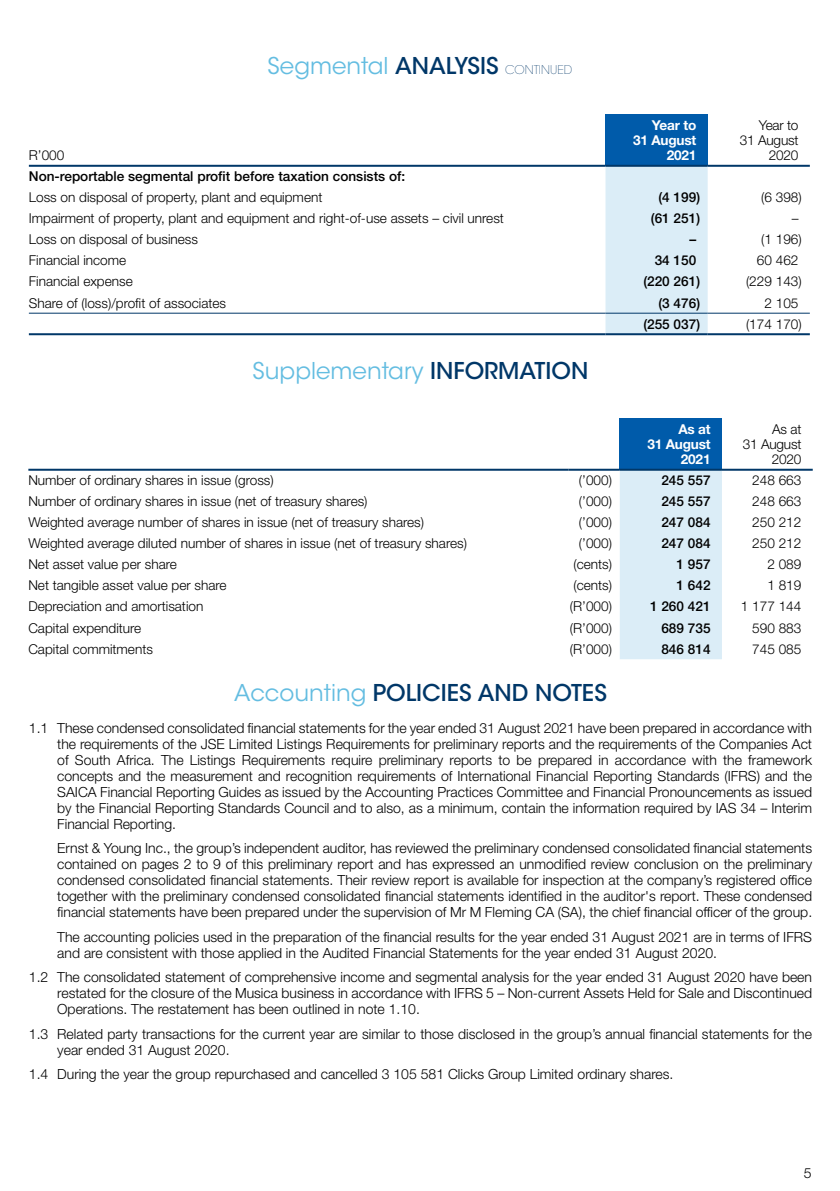
<style>
.page{position:relative;width:840px;height:1191px;background:#fff}
.page>*{position:absolute;margin:0;border:0;box-sizing:border-box;transform-origin:0 0}
.t1{font:23px "ITC Avant Garde Std";color:#64bde1}
.t2{font:500 23px "ITC Avant Garde Std";color:#003768}
.t3{font:300 14px/16px "Helvetica Neue LT Std";color:#000;text-align:justify}
.t4{font:300 13.6px/15px "Helvetica Neue LT Std";color:#000;text-align:right}
.t5{font:500 13.6px "Helvetica Neue LT Std";color:#000}
.t6{font:700 13.6px/15px "Helvetica Neue LT Std";letter-spacing:-.015em;color:#fff;text-align:right}
.s1{font-weight:500;color:#003768}
.s2{font-weight:200;font-size:12px;color:#003768}
.s3{font-weight:400;color:#64bde1}
</style>
<div class="page">
<div style="left:619px;top:419px;width:102px;height:51px;background:#005baa"></div>
<div style="left:620px;top:471px;width:101px;height:188px;background:#dbedf7"></div>
<hr style="left:28px;top:469px;width:540px;height:2px;background:#003768">
<hr style="left:568px;top:469px;width:51px;height:2px;background:#003768">
<hr style="left:619px;top:469px;width:102px;height:2px;background:#003768">
<hr style="left:721px;top:469px;width:91px;height:2px;background:#003768">
<div style="left:605px;top:115px;width:102px;height:51px;background:#005baa"></div>
<div style="left:605px;top:167px;width:102px;height:166px;background:#dbedf7"></div>
<hr style="left:29px;top:165px;width:576px;height:2px;background:#003768">
<hr style="left:29px;top:333px;width:576px;height:2px;background:#003768">
<hr style="left:605px;top:333px;width:102px;height:2px;background:#003768">
<hr style="left:707px;top:333px;width:102px;height:2px;background:#003768">
<hr style="left:29px;top:313px;width:576px;height:1px;background:#003768">
<hr style="left:605px;top:313px;width:102px;height:1px;background:#003768">
<hr style="left:707px;top:313px;width:102px;height:1px;background:#003768">
<hr style="left:605px;top:165px;width:102px;height:2px;background:#003768">
<hr style="left:707px;top:165px;width:102px;height:2px;background:#003768">
<p class="t4" style="left:29px;top:147px;width:37px">R’000</p>
<h1 class="t1" style="left:267px;top:51px;width:306px">Segmental <span class="s1">ANALYSIS</span> <span class="s2">CONTINUED</span></h1>
<p class="t6" style="left:632px;top:117px;width:65px">Year to<br>31 August<br>2021</p>
<p class="t4" style="left:739px;top:117px;width:60px">Year to<br>31 August<br>2020</p>
<p class="t5" style="left:29px;top:168px;width:377px">Non-reportable segmental profit before taxation consists of:</p>
<p class="t4" style="left:29px;top:190px;width:295px">Loss on disposal of property, plant and equipment</p>
<p class="t5" style="left:658px;top:189px;width:43px">(4 199)</p>
<p class="t4" style="left:760px;top:190px;width:42px">(6 398)</p>
<p class="t4" style="left:29px;top:211px;width:476px">Impairment of property, plant and equipment and right-of-use assets – civil unrest</p>
<p class="t5" style="left:650px;top:210px;width:51px">(61 251)</p>
<p class="t4" style="left:791px;top:211px;width:8px">–</p>
<p class="t4" style="left:29px;top:232px;width:170px">Loss on disposal of business</p>
<p class="t5" style="left:689px;top:231px;width:8px">–</p>
<p class="t4" style="left:760px;top:232px;width:42px">(1 196)</p>
<p class="t4" style="left:29px;top:253px;width:99px">Financial income</p>
<p class="t5" style="left:654px;top:252px;width:43px">34 150</p>
<p class="t4" style="left:756px;top:253px;width:43px">60 462</p>
<p class="t4" style="left:29px;top:274px;width:105px">Financial expense</p>
<p class="t5" style="left:643px;top:273px;width:58px">(220 261)</p>
<p class="t4" style="left:745px;top:274px;width:57px">(229 143)</p>
<p class="t4" style="left:29px;top:295px;width:198px">Share of (loss)/profit of associates</p>
<p class="t5" style="left:658px;top:294px;width:43px">(3 476)</p>
<p class="t4" style="left:764px;top:295px;width:36px">2 105</p>
<p class="t5" style="left:643px;top:316px;width:58px">(255 037)</p>
<p class="t4" style="left:745px;top:316px;width:57px">(174 170)</p>
<h1 class="t1" style="left:252px;top:357px;width:337px">Supplementary <span class="s1">INFORMATION</span></h1>
<p class="t6" style="left:647px;top:421px;width:65px">As at<br>31 August<br>2021</p>
<p class="t4" style="left:742px;top:421px;width:60px">As at<br>31 August<br>2020</p>
<p class="t4" style="left:28px;top:472px;width:247px">Number of ordinary shares in issue (gross)</p>
<p class="t4" style="left:578px;top:472px;width:35px">(’000)</p>
<p class="t5" style="left:661px;top:472px;width:51px">245 557</p>
<p class="t4" style="left:751px;top:472px;width:51px">248 663</p>
<p class="t4" style="left:28px;top:493px;width:340px">Number of ordinary shares in issue (net of treasury shares)</p>
<p class="t4" style="left:578px;top:493px;width:35px">(’000)</p>
<p class="t5" style="left:661px;top:493px;width:51px">245 557</p>
<p class="t4" style="left:751px;top:493px;width:51px">248 663</p>
<p class="t4" style="left:28px;top:514px;width:397px">Weighted average number of shares in issue (net of treasury shares)</p>
<p class="t4" style="left:578px;top:514px;width:35px">(’000)</p>
<p class="t5" style="left:661px;top:514px;width:51px">247 084</p>
<p class="t4" style="left:751px;top:514px;width:51px">250 212</p>
<p class="t4" style="left:28px;top:535px;width:440px">Weighted average diluted number of shares in issue (net of treasury shares)</p>
<p class="t4" style="left:578px;top:535px;width:35px">(’000)</p>
<p class="t5" style="left:661px;top:535px;width:51px">247 084</p>
<p class="t4" style="left:751px;top:535px;width:51px">250 212</p>
<p class="t4" style="left:28px;top:557px;width:150px">Net asset value per share</p>
<p class="t4" style="left:573px;top:557px;width:40px">(cents)</p>
<p class="t5" style="left:676px;top:556px;width:36px">1 957</p>
<p class="t4" style="left:766px;top:557px;width:36px">2 089</p>
<p class="t4" style="left:28px;top:578px;width:200px">Net tangible asset value per share</p>
<p class="t4" style="left:573px;top:578px;width:40px">(cents)</p>
<p class="t5" style="left:676px;top:577px;width:36px">1 642</p>
<p class="t4" style="left:766px;top:578px;width:36px">1 819</p>
<p class="t4" style="left:28px;top:599px;width:176px">Depreciation and amortisation</p>
<p class="t4" style="left:569px;top:599px;width:44px">(R’000)</p>
<p class="t5" style="left:649px;top:598px;width:62px">1 260 421</p>
<p class="t4" style="left:740px;top:599px;width:62px">1 177 144</p>
<p class="t4" style="left:28px;top:620px;width:114px">Capital expenditure</p>
<p class="t4" style="left:569px;top:620px;width:44px">(R’000)</p>
<p class="t5" style="left:661px;top:619px;width:51px">689 735</p>
<p class="t4" style="left:751px;top:620px;width:51px">590 883</p>
<p class="t4" style="left:28px;top:641px;width:126px">Capital commitments</p>
<p class="t4" style="left:569px;top:641px;width:44px">(R’000)</p>
<p class="t5" style="left:661px;top:640px;width:51px">846 814</p>
<p class="t4" style="left:751px;top:641px;width:51px">745 085</p>
<h1 class="t2" style="left:234px;top:678px;width:374px"><span class="s3">Accounting</span> POLICIES AND NOTES</h1>
<p class="t3" style="left:57px;top:719px;width:756px;text-indent:-28px">1.1 These condensed consolidated financial statements for the year ended 31 August 2021 have been prepared in accordance with the requirements of the JSE Limited Listings Requirements for preliminary reports and the requirements of the Companies Act of South Africa. The Listings Requirements require preliminary reports to be prepared in accordance with the framework concepts and the measurement and recognition requirements of International Financial Reporting Standards (IFRS) and the SAICA Financial Reporting Guides as issued by the Accounting Practices Committee and Financial Pronouncements as issued by the Financial Reporting Standards Council and to also, as a minimum, contain the information required by IAS 34 – Interim Financial Reporting.</p>
<p class="t3" style="left:57px;top:839px;width:756px">Ernst &amp; Young Inc., the group’s independent auditor, has reviewed the preliminary condensed consolidated financial statements contained on pages 2 to 9 of this preliminary report and has expressed an unmodified review conclusion on the preliminary condensed consolidated financial statements. Their review report is available for inspection at the company’s registered office together with the preliminary condensed consolidated financial statements identified in the auditor's report. These condensed financial statements have been prepared under the supervision of Mr M Fleming CA (SA), the chief financial officer of the group.</p>
<p class="t3" style="left:57px;top:928px;width:755px">The accounting policies used in the preparation of the financial results for the year ended 31 August 2021 are in terms of IFRS and are consistent with those applied in the Audited Financial Statements for the year ended 31 August 2020.</p>
<p class="t3" style="left:57px;top:968px;width:756px;text-indent:-28px">1.2 The consolidated statement of comprehensive income and segmental analysis for the year ended 31 August 2020 have been restated for the closure of the Musica business in accordance with IFRS 5 – Non-current Assets Held for Sale and Discontinued Operations. The restatement has been outlined in note 1.10.</p>
<p class="t3" style="left:57px;top:1025px;width:755px;text-indent:-28px">1.3 Related party transactions for the current year are similar to those disclosed in the group’s annual financial statements for the year ended 31 August 2020.</p>
<p class="t3" style="left:29px;top:1066px;width:645px">1.4 During the year the group repurchased and cancelled 3 105 581 Clicks Group Limited ordinary shares.</p>
<p class="t3" style="left:803px;top:1165px;width:9px">5</p>
</div>
